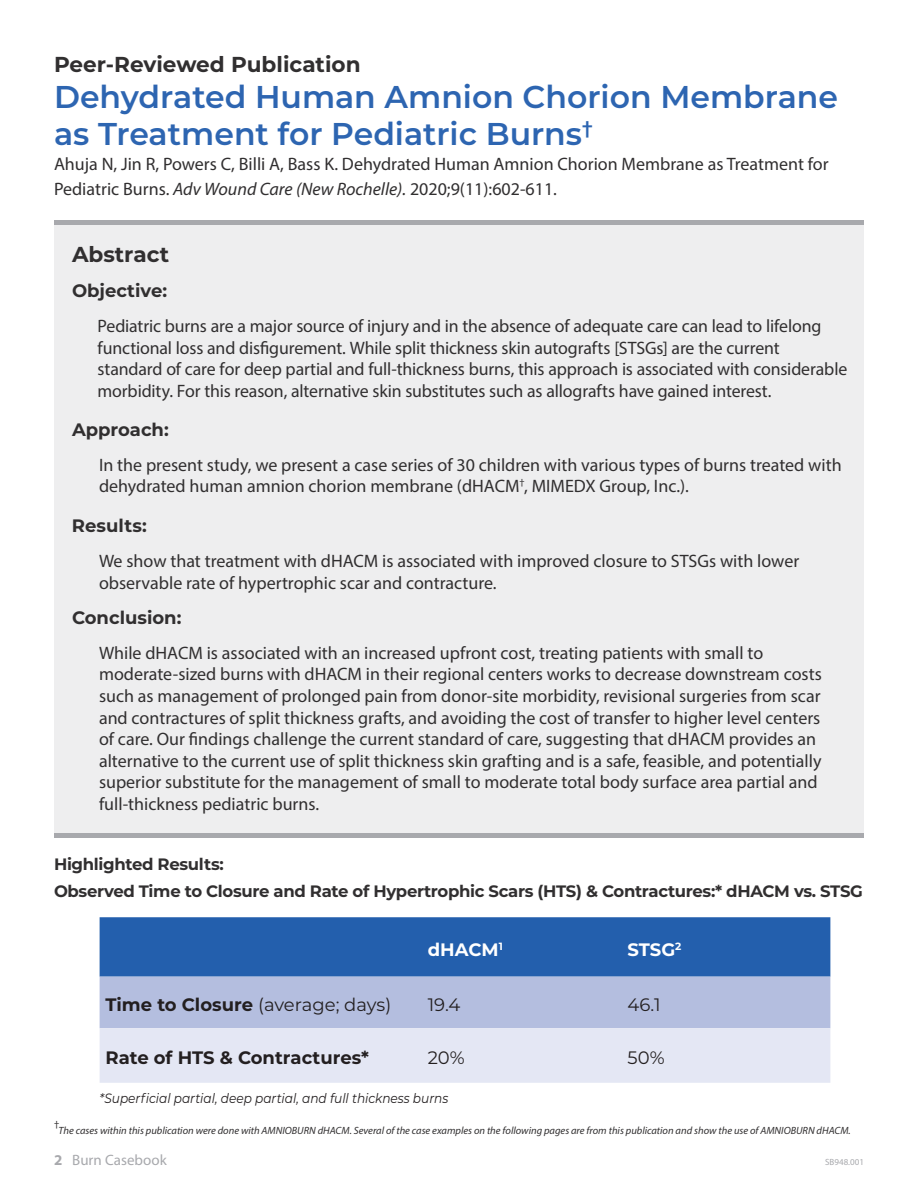
<style>
.page{position:relative;width:918px;height:1188px;background:#fff}
.page>*{position:absolute;margin:0;border:0;box-sizing:border-box;transform-origin:0 0}
.t1{font:600 31.5px/36px "Montserrat";color:#2d65b1}
.t2{font:700 21.6px "Montserrat";color:#312f30}
.t3{font:18px/21.6px "Myriad Pro";color:#312f30}
.t4{font:18px "Montserrat";color:#231f20}
.t5{font:700 18px "Montserrat";color:#312f30}
.t6{font:700 18px "Montserrat";color:#231f20}
.t7{font:700 18px "Montserrat";color:#fff}
.t8{font:700 16.5px "Montserrat";letter-spacing:-.02em;color:#312f30}
.t9{font:15px "Myriad Pro";letter-spacing:.005em;color:#a8a9ad}
.t10{font:italic 13.5px "Montserrat";color:#231f20;scale:.9 1}
.t11{font:italic 10.5px "Myriad Pro";color:#312f30}
.t12{font:10.5px "Myriad Pro";color:#312f30}
.t13{font:9px "Myriad Pro";color:#a8a9ad}
.s1{font-style:italic}
.s2{font-weight:700}
</style>
<div class="page">
<div style="left:54px;top:223px;width:810px;height:610px;background:#eeeeef"></div>
<hr style="left:54px;top:221px;width:810px;height:4px;background:#a8a9ad">
<hr style="left:54px;top:833px;width:810px;height:4px;background:#a8a9ad">
<div style="left:100px;top:917px;width:730px;height:60px;background:#235fad"></div>
<svg style="left:100px;top:977px;width:730px;height:106px;background:#ccd3e9"></svg>
<p class="t2" style="left:54px;top:49px;width:308px">Peer-Reviewed Publication</p>
<h1 class="t1" style="left:54px;top:78px;width:786px">Dehydrated Human Amnion Chorion Membrane as Treatment for Pediatric Burns<sup>†</sup></h1>
<p class="t3" style="left:54px;top:151px;width:776px;line-height:25.5px">Ahuja N, Jin R, Powers C, Billi A, Bass K. Dehydrated Human Amnion Chorion Membrane as Treatment for<br>Pediatric Burns. <span class="s1">Adv Wound Care (New Rochelle).</span> 2020;9(11):602-611.</p>
<p class="t2" style="left:72px;top:239px;width:99px">Abstract</p>
<p class="t5" style="left:72px;top:278px;width:97px">Objective:</p>
<p class="t3" style="left:98px;top:315px;width:751px">Pediatric burns are a major source of injury and in the absence of adequate care can lead to lifelong functional loss and disfigurement. While split thickness skin autografts [STSGs] are the current standard of care for deep partial and full-thickness burns, this approach is associated with considerable morbidity. For this reason, alternative skin substitutes such as allografts have gained interest.</p>
<p class="t5" style="left:72px;top:416px;width:98px">Approach:</p>
<p class="t3" style="left:99px;top:454px;width:744px">In the present study, we present a case series of 30 children with various types of burns treated with dehydrated human amnion chorion membrane (dHACM<sup>†</sup>, MIMEDX Group, Inc.).</p>
<p class="t5" style="left:72px;top:512px;width:76px">Results:</p>
<p class="t3" style="left:99px;top:550px;width:702px">We show that treatment with dHACM is associated with improved closure to STSGs with lower observable rate of hypertrophic scar and contracture.</p>
<p class="t5" style="left:72px;top:604px;width:111px">Conclusion:</p>
<p class="t3" style="left:99px;top:642px;width:724px">While dHACM is associated with an increased upfront cost, treating patients with small to moderate-sized burns with dHACM in their regional centers works to decrease downstream costs such as management of prolonged pain from donor-site morbidity, revisional surgeries from scar and contractures of split thickness grafts, and avoiding the cost of transfer to higher level centers of care. Our findings challenge the current standard of care, suggesting that dHACM provides an alternative to the current use of split thickness skin grafting and is a safe, feasible, and potentially superior substitute for the management of small to moderate total body surface area partial and full-thickness pediatric burns.</p>
<p class="t8" style="left:54px;top:852px;width:171px">Highlighted Results:</p>
<p class="t8" style="left:54px;top:879px;width:810px">Observed Time to Closure and Rate of Hypertrophic Scars (HTS) &amp; Contractures:* dHACM vs. STSG</p>
<p class="t7" style="left:428px;top:936px;width:77px">dHACM<sup>1</sup></p>
<p class="t7" style="left:628px;top:936px;width:55px">STSG<sup>2</sup></p>
<p class="t4" style="left:106px;top:992px;width:287px"><span class="s2">Time to Closure</span> (average; days)</p>
<p class="t4" style="left:428px;top:992px;width:34px">19.4</p>
<p class="t4" style="left:628px;top:992px;width:35px">46.1</p>
<p class="t6" style="left:106px;top:1045px;width:265px">Rate of HTS &amp; Contractures*</p>
<p class="t4" style="left:428px;top:1045px;width:38px">20%</p>
<p class="t4" style="left:628px;top:1045px;width:39px">50%</p>
<p class="t10" style="left:100px;top:1089px;width:389px">*Superficial partial, deep partial, and full thickness burns</p>
<p class="t12" style="left:54px;top:1118px;width:7px">†</p>
<p class="t11" style="left:59px;top:1124px;width:794px">The cases within this publication were done with AMNIOBURN dHACM. Several of the case examples on the following pages are from this publication and show the use of AMNIOBURN dHACM.</p>
<p class="t9" style="left:54px;top:1150px;width:114px"><span class="s2">2</span> Burn Casebook</p>
<p class="t13" style="left:825px;top:1157px;width:40px">SB948.001</p>
</div>
